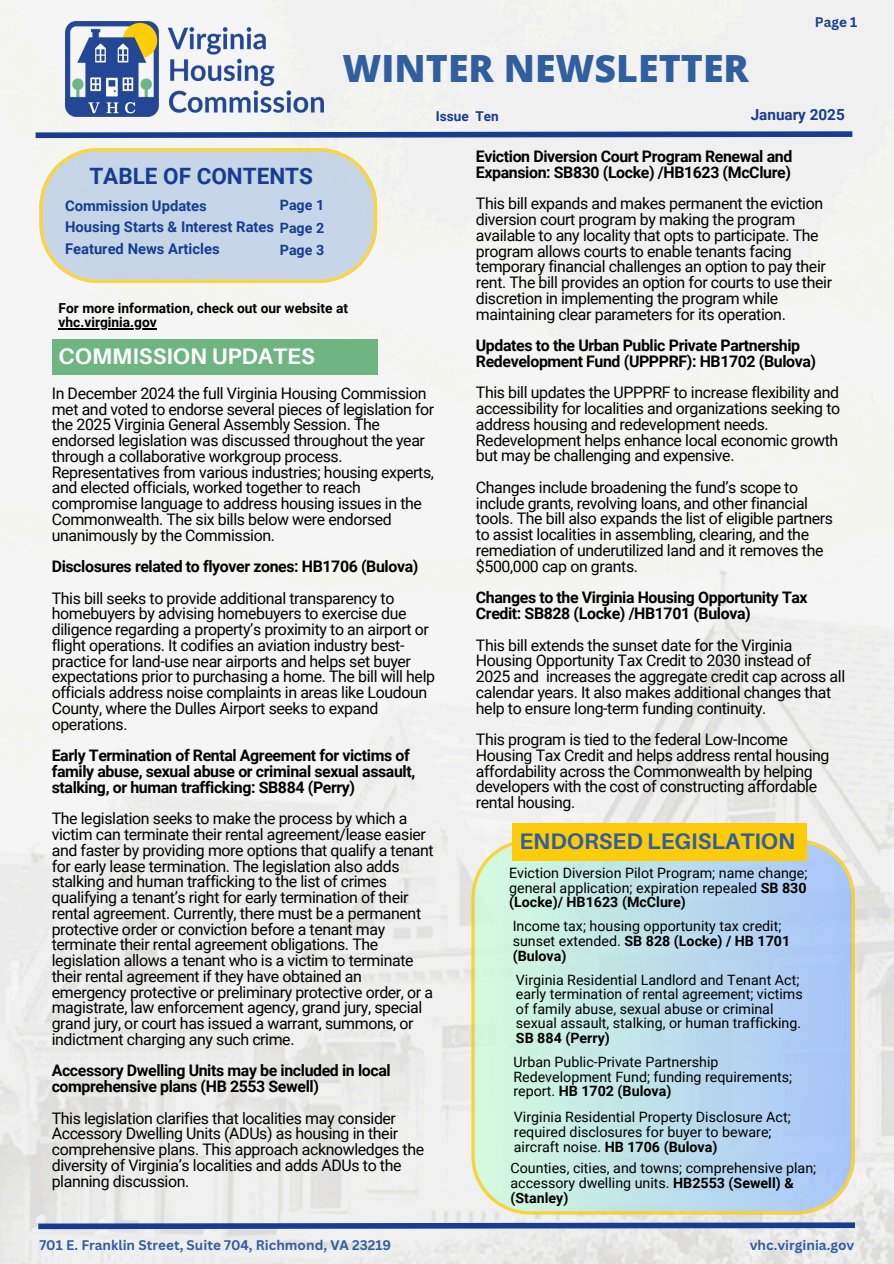
<style>
.page{position:relative;width:894px;height:1264px;background:#fff}
.page>*{position:absolute;margin:0;border:0;box-sizing:border-box;transform-origin:0 0}
.t1{font:800 37.5px "Open Sans";color:#305e9f}
.t2{font:700 22.5px "Aileron";color:#305e9f}
.t3{font:700 22.5px "Aileron";color:#fff}
.t4{font:700 22.5px "Roboto";color:#173d90}
.t5{font:15.9px/15.8px "Roboto";letter-spacing:-.025em;color:#000}
.t6{font:700 15.9px/15.8px "Roboto";letter-spacing:-.025em;color:#000}
.t7{font:700 15.3px "Roboto";color:#173d90}
.t8{font:700 14.7px "Roboto";color:#173d90}
.t9{font:14.25px/14.7px "Roboto";color:#000}
.t10{font:700 14.25px "Roboto";color:#173d90}
.t11{font:700 13.8px "Roboto";color:#000}
.t12{font:700 13.5px "Canva Sans";color:#305e9f}
.t13{font:700 13.5px "Roboto";color:#173d90}
.t14{font:700 13.5px "Canva Sans";color:#173d90}
.s1{font-size:14.25px}
.s2{font-weight:700}
</style>
<div class="page">
<img style="left:0;top:0;width:893px;height:1263px">
<svg style="left:30px;top:128px;width:827px;height:13px"></svg>
<img style="left:65px;top:22px;width:259px;height:94px">
<svg style="left:39px;top:148px;width:338px;height:135px;background:#ccd6dc"></svg>
<div style="left:52px;top:339px;width:325px;height:36px;background:#6fb581"></div>
<svg style="left:471px;top:839px;width:383px;height:375px;background:#bfdee5"></svg>
<div style="left:511px;top:823px;width:295px;height:37px;background:#fccc0b"></div>
<svg style="left:33px;top:1219px;width:827px;height:12px"></svg>
<hr style="left:59px;top:328px;width:98px;height:2px;background:#000">
<h1 class="t1" style="left:342px;top:42px;width:408px">WINTER NEWSLETTER</h1>
<h5 class="t14" style="left:814px;top:12px;width:44px">Page 1</h5>
<p class="t13" style="left:436px;top:108px;width:64px">Issue Ten</p>
<p class="t7" style="left:750px;top:106px;width:95px">January 2025</p>
<h3 class="t4" style="left:89px;top:163px;width:225px">TABLE OF CONTENTS</h3>
<p class="t8" style="left:65px;top:197px;width:143px">Commission Updates</p>
<p class="t8" style="left:65px;top:240px;width:156px">Featured News Articles</p>
<p class="t10" style="left:280px;top:197px;width:46px">Page 1</p>
<p class="t8" style="left:65px;top:219px;width:260px">Housing Starts &amp; Interest Rates <span class="s1">Page 2</span></p>
<h5 class="t10" style="left:280px;top:242px;width:46px">Page 3</h5>
<h4 class="t11" style="left:59px;top:300px;width:291px">For more information, check out our website at</h4>
<h4 class="t11" style="left:59px;top:314px;width:100px">vhc.virginia.gov</h4>
<h4 class="t3" style="left:59px;top:342px;width:257px">COMMISSION UPDATES</h4>
<h2 class="t5" style="left:52px;top:385px;width:384px">In December 2024 the full Virginia Housing Commission met and voted to endorse several pieces of legislation for the 2025 Virginia General Assembly Session. The endorsed legislation was discussed throughout the year through a collaborative workgroup process.<br>Representatives from various industries; housing experts, and elected officials, worked together to reach compromise language to address housing issues in the Commonwealth. The six bills below were endorsed unanimously by the Commission.</h2>
<h3 class="t6" style="left:52px;top:559px;width:368px">Disclosures related to flyover zones: HB1706 (Bulova)</h3>
<h5 class="t5" style="left:52px;top:590px;width:385px">This bill seeks to provide additional transparency to homebuyers by advising homebuyers to exercise due diligence regarding a property’s proximity to an airport or flight operations. It codifies an aviation industry best&shy;practice for land-use near airports and helps set buyer expectations prior to purchasing a home. The bill will help officials address noise complaints in areas like Loudoun County, where the Dulles Airport seeks to expand operations.</h5>
<h5 class="t6" style="left:52px;top:748px;width:365px">Early Termination of Rental Agreement for victims of family abuse, sexual abuse or criminal sexual assault, stalking, or human trafficking: SB884 (Perry)</h5>
<h5 class="t5" style="left:52px;top:811px;width:383px">The legislation seeks to make the process by which a victim can terminate their rental agreement/lease easier and faster by providing more options that qualify a tenant for early lease termination. The legislation also adds stalking and human trafficking to the list of crimes qualifying a tenant’s right for early termination of their rental agreement. Currently, there must be a permanent protective order or conviction before a tenant may terminate their rental agreement obligations. The legislation allows a tenant who is a victim to terminate their rental agreement if they have obtained an emergency protective or preliminary protective order, or a magistrate, law enforcement agency, grand jury, special grand jury, or court has issued a warrant, summons, or indictment charging any such crime.</h5>
<h5 class="t6" style="left:52px;top:1063px;width:340px">Accessory Dwelling Units may be included in local comprehensive plans (HB 2553 Sewell)</h5>
<h2 class="t5" style="left:52px;top:1110px;width:374px">This legislation clarifies that localities may consider Accessory Dwelling Units (ADUs) as housing in their comprehensive plans. This approach acknowledges the diversity of Virginia’s localities and adds ADUs to the planning discussion.</h2>
<h4 class="t6" style="left:476px;top:149px;width:318px">Eviction Diversion Court Program Renewal and<br>Expansion: SB830 (Locke) /HB1623 (McClure)</h4>
<h3 class="t5" style="left:476px;top:196px;width:357px">This bill expands and makes permanent the eviction diversion court program by making the program available to any locality that opts to participate. The program allows courts to enable tenants facing temporary financial challenges an option to pay their rent. The bill provides an option for courts to use their discretion in implementing the program while maintaining clear parameters for its operation.</h3>
<h4 class="t6" style="left:476px;top:338px;width:342px">Updates to the Urban Public Private Partnership<br>Redevelopment Fund (UPPPRF): HB1702 (Bulova)</h4>
<h3 class="t5" style="left:476px;top:385px;width:366px">This bill updates the UPPPRF to increase flexibility and accessibility for localities and organizations seeking to address housing and redevelopment needs.<br>Redevelopment helps enhance local economic growth but may be challenging and expensive.</h3>
<h4 class="t5" style="left:476px;top:479px;width:358px">Changes include broadening the fund’s scope to include grants, revolving loans, and other financial tools. The bill also expands the list of eligible partners to assist localities in assembling, clearing, and the remediation of underutilized land and it removes the $500,000 cap on grants.</h4>
<h3 class="t6" style="left:476px;top:590px;width:333px">Changes to the Virginia Housing Opportunity Tax<br>Credit: SB828 (Locke) /HB1701 (Bulova)</h3>
<h4 class="t5" style="left:476px;top:637px;width:370px">This bill extends the sunset date for the Virginia Housing Opportunity Tax Credit to 2030 instead of 2025 and increases the aggregate credit cap across all calendar years. It also makes additional changes that help to ensure long-term funding continuity.</h4>
<h3 class="t5" style="left:476px;top:731px;width:355px">This program is tied to the federal Low-Income Housing Tax Credit and helps address rental housing affordability across the Commonwealth by helping developers with the cost of constructing affordable rental housing.</h3>
<h3 class="t2" style="left:519px;top:827px;width:277px">ENDORSED LEGISLATION</h3>
<h3 class="t9" style="left:509px;top:866px;width:300px;text-align:justify">Eviction Diversion Pilot Program; name change; general application; expiration repealed <span class="s2">SB 830 (Locke)/ HB1623 (McClure)</span></h3>
<h4 class="t9" style="left:512px;top:919px;width:279px">Income tax; housing opportunity tax credit; sunset extended. <span class="s2">SB 828 (Locke) / HB 1701 (Bulova)</span></h4>
<h4 class="t9" style="left:515px;top:972px;width:288px">Virginia Residential Landlord and Tenant Act; early termination of rental agreement; victims of family abuse, sexual abuse or criminal sexual assault, stalking, or human trafficking.<br><span class="s2">SB 884 (Perry)</span></h4>
<h2 class="t9" style="left:513px;top:1054px;width:280px">Urban Public-Private Partnership<br>Redevelopment Fund; funding requirements; report. <span class="s2">HB 1702 (Bulova)</span></h2>
<p class="t9" style="left:513px;top:1110px;width:278px">Virginia Residential Property Disclosure Act; required disclosures for buyer to beware; aircraft noise. <span class="s2">HB 1706 (Bulova)</span></p>
<p class="t9" style="left:510px;top:1161px;width:307px">Counties, cities, and towns; comprehensive plan; accessory dwelling units. <span class="s2">HB2553 (Sewell) &amp; (Stanley)</span></p>
<p class="t12" style="left:39px;top:1235px;width:353px">701 E. Franklin Street, Suite 704, Richmond, VA 23219</p>
<p class="t12" style="left:749px;top:1235px;width:106px">vhc.virginia.gov</p>
</div>
